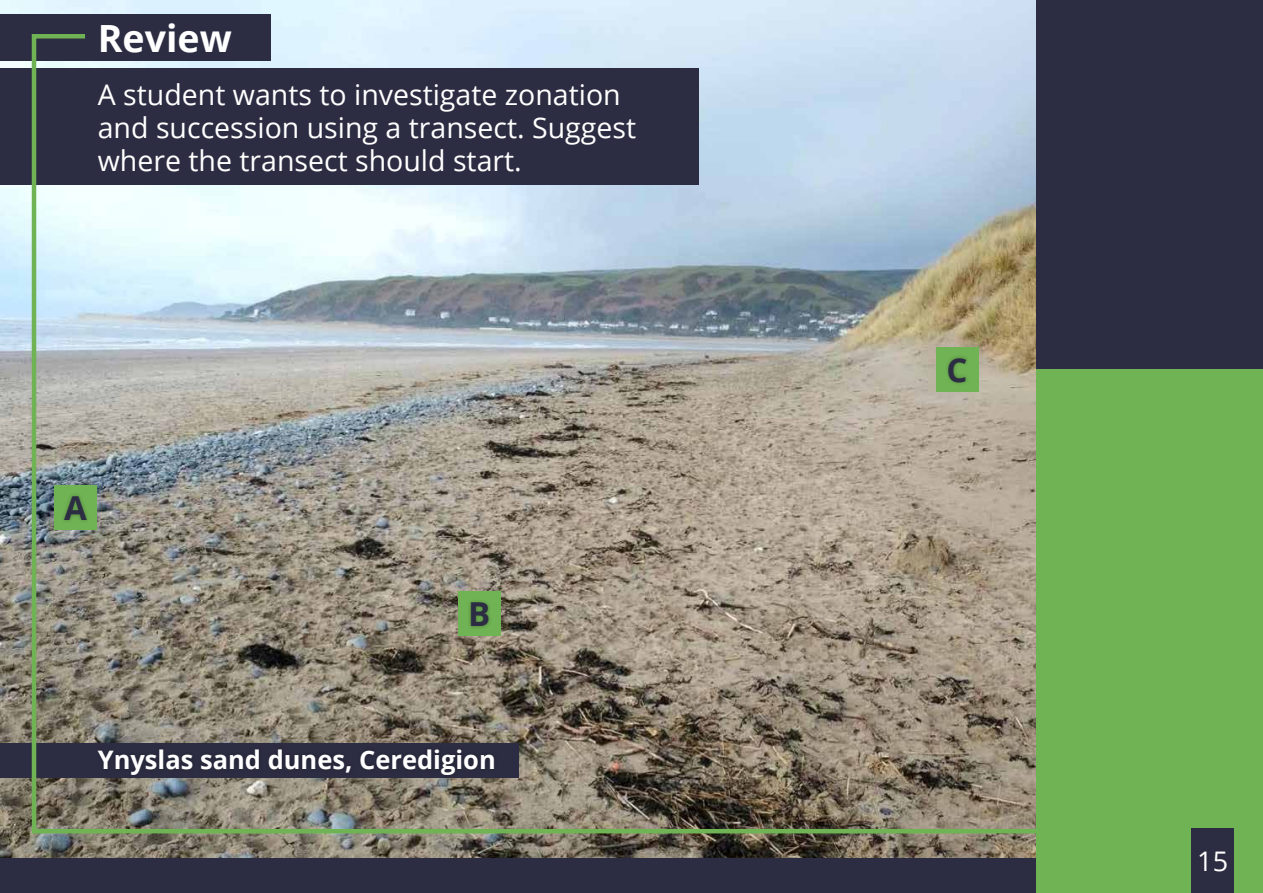
<style>
.page{position:relative;width:1263px;height:893px;background:#fff}
.page>*{position:absolute;margin:0;border:0;box-sizing:border-box;transform-origin:0 0}
.t1{font:700 37.5px "Open Sans";color:#fff}
.t2{font:700 33px "Open Sans";color:#2c2d42}
.t3{font:28.5px/33px "Open Sans";color:#fff}
.t4{font:27px "Open Sans";color:#fff}
.t5{font:700 25.5px "Open Sans";color:#fff}
</style>
<div class="page">
<img style="left:0;top:0;width:1036px;height:858px">
<div style="left:0;top:744px;width:518px;height:34px;background:#2c2d42"></div>
<div style="left:1036px;top:0;width:227px;height:370px;background:#2c2d42"></div>
<div style="left:0;top:858px;width:1036px;height:35px;background:#2c2d42"></div>
<div style="left:1036px;top:370px;width:227px;height:523px;background:#70b354"></div>
<div style="left:0;top:14px;width:270px;height:47px;background:#2c2d42"></div>
<div style="left:0;top:68px;width:698px;height:117px;background:#2c2d42"></div>
<img style="left:30px;top:32px;width:1011px;height:804px">
<div style="left:1191px;top:828px;width:43px;height:65px;background:#2c2d42"></div>
<div style="left:54px;top:485px;width:43px;height:45px;background:#70b354"></div>
<div style="left:60px;top:492px;width:31px;height:32px;background:#000;opacity:.25"></div>
<div style="left:458px;top:591px;width:43px;height:45px;background:#70b354"></div>
<div style="left:467px;top:598px;width:26px;height:32px;background:#000;opacity:.25"></div>
<div style="left:936px;top:347px;width:43px;height:45px;background:#70b354"></div>
<div style="left:944px;top:354px;width:26px;height:32px;background:#000;opacity:.25"></div>
<h1 class="t1" style="left:98px;top:12px;width:135px">Review</h1>
<p class="t3" style="left:98px;top:77px;width:540px">A student wants to investigate zonation and succession using a transect. Suggest where the transect should start.</p>
<p class="t2" style="left:64px;top:485px;width:24px">A</p>
<p class="t2" style="left:468px;top:591px;width:24px">B</p>
<p class="t5" style="left:98px;top:741px;width:399px">Ynyslas sand dunes, Ceredigion</p>
<p class="t2" style="left:946px;top:346px;width:23px">C</p>
<p class="t4" style="left:1197px;top:843px;width:32px">15</p>
</div>
